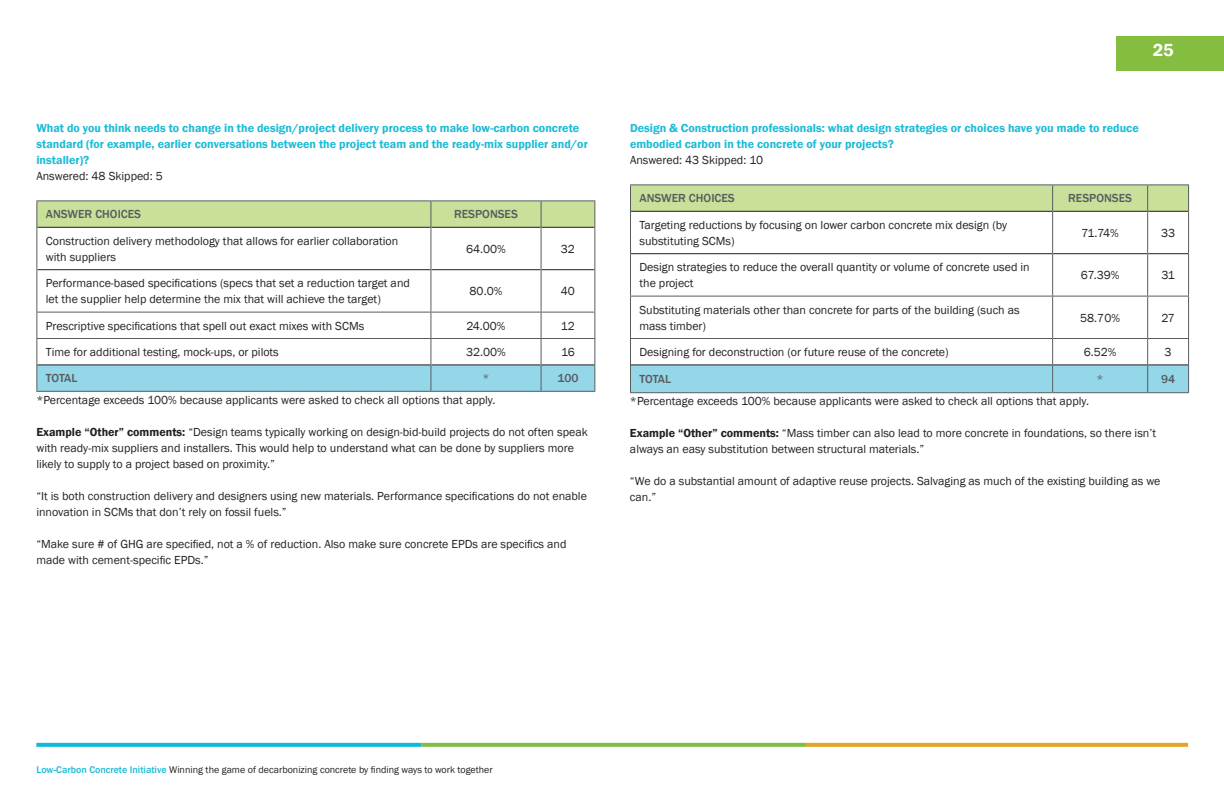
<style>
.page{position:relative;width:1224px;height:792px;background:#fff}
.page>*{position:absolute;margin:0;border:0;box-sizing:border-box;transform-origin:0 0}
.t1{font:600 18px "Franklin Gothic";color:#fff}
.Paragraph_Style{font:12px/16px "Franklin Gothic";color:#231f20}
.TABLE_Paragraph{font:12px/16px "Franklin Gothic";color:#231f20}
.Paragraph_Style-2{font:600 12px/16px "Franklin Gothic";color:#1cbbd6}
.t2{font:500 12px "Franklin Gothic";color:#595b5e}
.TABLE_Paragraph-2{font:12px "Franklin Gothic";color:#595b5e}
.t3{font:10px "Franklin Gothic";color:#231f20}
.s1{font-weight:600}
.s2{font-weight:500;color:#1cbbd6}
</style>
<div class="page">
<svg style="left:36px;top:743px;width:386px;height:4px;fill:#0ebbd6"></svg>
<svg style="left:422px;top:743px;width:384px;height:4px;fill:#81bd43"></svg>
<svg style="left:806px;top:743px;width:382px;height:4px;fill:#e3a526"></svg>
<div style="left:1116px;top:36px;width:108px;height:35px;background:#85bd41"></div>
<hr style="left:37px;top:227px;width:393px;height:1px;background:#231f20">
<hr style="left:431px;top:227px;width:110px;height:1px;background:#231f20">
<hr style="left:542px;top:227px;width:52px;height:1px;background:#231f20">
<hr style="left:37px;top:269px;width:393px;height:1px;background:#231f20">
<hr style="left:431px;top:269px;width:110px;height:1px;background:#231f20">
<hr style="left:542px;top:269px;width:52px;height:1px;background:#231f20">
<hr style="left:36px;top:200px;width:395px;height:1px;background:#595c5f">
<hr style="left:431px;top:200px;width:110px;height:1px;background:#595c5f">
<hr style="left:541px;top:200px;width:54px;height:1px;background:#595c5f">
<hr style="left:430px;top:227px;width:1px;height:43px;background:#595c5f">
<hr style="left:541px;top:227px;width:1px;height:43px;background:#595c5f">
<hr style="left:430px;top:270px;width:1px;height:42px;background:#595c5f">
<hr style="left:541px;top:270px;width:1px;height:42px;background:#595c5f">
<hr style="left:36px;top:391px;width:395px;height:1px;background:#595c5f">
<hr style="left:431px;top:391px;width:110px;height:1px;background:#595c5f">
<hr style="left:541px;top:391px;width:54px;height:1px;background:#595c5f">
<hr style="left:36px;top:227px;width:1px;height:43px;background:#595c5f">
<hr style="left:594px;top:227px;width:1px;height:43px;background:#595c5f">
<hr style="left:36px;top:270px;width:1px;height:42px;background:#595c5f">
<hr style="left:594px;top:270px;width:1px;height:42px;background:#595c5f">
<hr style="left:36px;top:312px;width:395px;height:1px;background:#5a5b5f">
<hr style="left:431px;top:312px;width:110px;height:1px;background:#5a5b5f">
<hr style="left:541px;top:312px;width:54px;height:1px;background:#5a5b5f">
<svg style="left:36px;top:201px;width:559px;height:26px"></svg>
<svg style="left:36px;top:313px;width:559px;height:78px"></svg>
<hr style="left:631px;top:211px;width:421px;height:1px;background:#231f20">
<hr style="left:1053px;top:211px;width:94px;height:1px;background:#231f20">
<hr style="left:1148px;top:211px;width:40px;height:1px;background:#231f20">
<hr style="left:631px;top:253px;width:421px;height:1px;background:#231f20">
<hr style="left:1053px;top:253px;width:94px;height:1px;background:#231f20">
<hr style="left:1148px;top:253px;width:40px;height:1px;background:#231f20">
<hr style="left:630px;top:184px;width:423px;height:1px;background:#595c5f">
<hr style="left:1053px;top:184px;width:95px;height:1px;background:#595c5f">
<hr style="left:1148px;top:184px;width:41px;height:1px;background:#595c5f">
<hr style="left:1052px;top:211px;width:1px;height:43px;background:#595c5f">
<hr style="left:1147px;top:211px;width:1px;height:43px;background:#595c5f">
<hr style="left:1052px;top:254px;width:1px;height:42px;background:#595c5f">
<hr style="left:1147px;top:254px;width:1px;height:42px;background:#595c5f">
<hr style="left:1052px;top:297px;width:1px;height:41px;background:#595c5f">
<hr style="left:1147px;top:297px;width:1px;height:41px;background:#595c5f">
<hr style="left:630px;top:211px;width:1px;height:43px;background:#595c5f">
<hr style="left:1188px;top:211px;width:1px;height:43px;background:#595c5f">
<hr style="left:630px;top:254px;width:1px;height:42px;background:#595c5f">
<hr style="left:1188px;top:254px;width:1px;height:42px;background:#595c5f">
<hr style="left:630px;top:296px;width:423px;height:1px;background:#5a5b5f">
<hr style="left:630px;top:297px;width:1px;height:41px;background:#5a5b5f">
<hr style="left:1053px;top:296px;width:95px;height:1px;background:#5a5b5f">
<hr style="left:1148px;top:296px;width:41px;height:1px;background:#5a5b5f">
<hr style="left:1188px;top:297px;width:1px;height:41px;background:#5a5b5f">
<hr style="left:630px;top:338px;width:423px;height:1px;background:#5a5b5f">
<hr style="left:1053px;top:338px;width:95px;height:1px;background:#5a5b5f">
<hr style="left:1148px;top:338px;width:41px;height:1px;background:#5a5b5f">
<svg style="left:630px;top:185px;width:559px;height:26px"></svg>
<svg style="left:630px;top:339px;width:559px;height:54px"></svg>
<p class="Paragraph_Style-2" style="left:36px;top:121px;width:553px">What do you think needs to change in the design/project delivery process to make low-carbon concrete standard (for example, earlier conversations between the project team and the ready-mix supplier and/or installer)?</p>
<p class="Paragraph_Style" style="left:36px;top:169px;width:128px">Answered: 48 Skipped: 5</p>
<p class="t2" style="left:46px;top:207px;width:97px">ANSWER CHOICES</p>
<p class="t2" style="left:454px;top:207px;width:65px">RESPONSES</p>
<p class="TABLE_Paragraph" style="left:46px;top:233px;width:354px">Construction delivery methodology that allows for earlier collaboration with suppliers</p>
<p class="TABLE_Paragraph" style="left:466px;top:241px;width:41px">64.00%</p>
<p class="TABLE_Paragraph" style="left:561px;top:241px;width:16px">32</p>
<p class="TABLE_Paragraph" style="left:46px;top:275px;width:366px">Performance-based specifications (specs that set a reduction target and let the supplier help determine the mix that will achieve the target)</p>
<p class="TABLE_Paragraph" style="left:470px;top:283px;width:34px">80.0%</p>
<p class="TABLE_Paragraph" style="left:561px;top:283px;width:16px">40</p>
<p class="TABLE_Paragraph" style="left:46px;top:318px;width:320px">Prescriptive specifications that spell out exact mixes with SCMs</p>
<p class="TABLE_Paragraph" style="left:466px;top:318px;width:41px">24.00%</p>
<p class="TABLE_Paragraph" style="left:561px;top:318px;width:16px">12</p>
<p class="TABLE_Paragraph" style="left:46px;top:344px;width:234px">Time for additional testing, mock-ups, or pilots</p>
<p class="TABLE_Paragraph" style="left:466px;top:344px;width:41px">32.00%</p>
<p class="TABLE_Paragraph" style="left:561px;top:344px;width:15px">16</p>
<p class="t2" style="left:46px;top:371px;width:33px">TOTAL</p>
<p class="TABLE_Paragraph-2" style="left:482px;top:371px;width:9px">*</p>
<p class="t2" style="left:557px;top:371px;width:22px">100</p>
<p class="Paragraph_Style" style="left:36px;top:392px;width:461px">*Percentage exceeds 100% because applicants were asked to check all options that apply.</p>
<p class="Paragraph_Style" style="left:36px;top:424px;width:553px"><span class="s1">Example “Other” comments:</span> “Design teams typically working on design-bid-build projects do not often speak with ready-mix suppliers and installers. This would help to understand what can be done by suppliers more likely to supply to a project based on proximity.”</p>
<p class="Paragraph_Style" style="left:36px;top:488px;width:552px">“It is both construction delivery and designers using new materials. Performance specifications do not enable innovation in SCMs that don’t rely on fossil fuels.”</p>
<p class="Paragraph_Style" style="left:36px;top:536px;width:532px">“Make sure # of GHG are specified, not a % of reduction. Also make sure concrete EPDs are specifics and made with cement-specific EPDs.”</p>
<h1 class="t1" style="left:1153px;top:39px;width:23px">25</h1>
<p class="Paragraph_Style-2" style="left:630px;top:121px;width:510px">Design &amp; Construction professionals: what design strategies or choices have you made to reduce embodied carbon in the concrete of your projects?</p>
<p class="Paragraph_Style" style="left:630px;top:153px;width:135px">Answered: 43 Skipped: 10</p>
<p class="t2" style="left:639px;top:191px;width:97px">ANSWER CHOICES</p>
<p class="t2" style="left:1068px;top:191px;width:65px">RESPONSES</p>
<p class="TABLE_Paragraph" style="left:639px;top:217px;width:369px">Targeting reductions by focusing on lower carbon concrete mix design (by substituting SCMs)</p>
<p class="TABLE_Paragraph" style="left:1081px;top:225px;width:39px">71.74%</p>
<p class="TABLE_Paragraph" style="left:1161px;top:225px;width:16px">33</p>
<p class="TABLE_Paragraph" style="left:639px;top:259px;width:392px">Design strategies to reduce the overall quantity or volume of concrete used in the project</p>
<p class="TABLE_Paragraph" style="left:1081px;top:267px;width:40px">67.39%</p>
<p class="TABLE_Paragraph" style="left:1161px;top:267px;width:15px">31</p>
<p class="TABLE_Paragraph" style="left:639px;top:302px;width:382px">Substituting materials other than concrete for parts of the building (such as mass timber)</p>
<p class="TABLE_Paragraph" style="left:1080px;top:310px;width:41px">58.70%</p>
<p class="TABLE_Paragraph" style="left:1161px;top:310px;width:15px">27</p>
<p class="TABLE_Paragraph" style="left:639px;top:344px;width:311px">Designing for deconstruction (or future reuse of the concrete)</p>
<p class="TABLE_Paragraph" style="left:1084px;top:344px;width:34px">6.52%</p>
<p class="TABLE_Paragraph" style="left:1165px;top:344px;width:9px">3</p>
<p class="t2" style="left:639px;top:372px;width:33px">TOTAL</p>
<p class="TABLE_Paragraph-2" style="left:1097px;top:372px;width:9px">*</p>
<p class="t2" style="left:1161px;top:372px;width:16px">94</p>
<p class="Paragraph_Style" style="left:630px;top:393px;width:461px">*Percentage exceeds 100% because applicants were asked to check all options that apply.</p>
<p class="Paragraph_Style" style="left:630px;top:425px;width:528px"><span class="s1">Example “Other” comments:</span> “Mass timber can also lead to more concrete in foundations, so there isn’t always an easy substitution between structural materials.”</p>
<p class="Paragraph_Style" style="left:630px;top:473px;width:532px">“We do a substantial amount of adaptive reuse projects. Salvaging as much of the existing building as we can.”</p>
<p class="t3" style="left:36px;top:764px;width:458px"><span class="s2">Low-Carbon Concrete Initiative</span> Winning the game of decarbonizing concrete by finding ways to work together</p>
</div>
